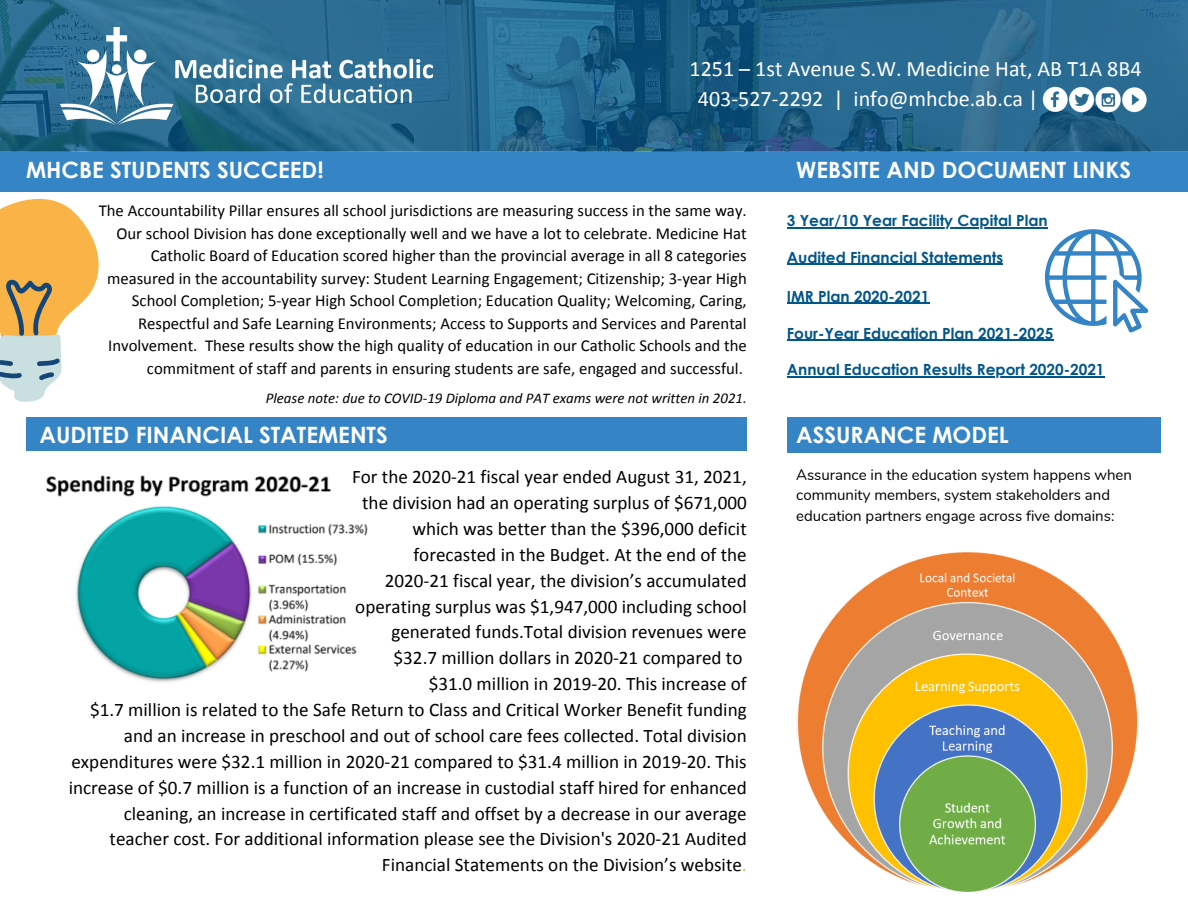
<style>
.page{position:relative;width:1188px;height:918px;background:#fff}
.page>*{position:absolute;margin:0;border:0;box-sizing:border-box;transform-origin:0 0}
.t1{font:700 22.5px "Century Gothic";color:#fff}
.t2{font:22.05px "Calibri";color:#fff}
.t3{font:19.2px/25.8px "Calibri";color:#000;text-align:right}
.t4{font:16.8px/22.5px "Calibri";color:#000;text-align:right}
.t5{font:700 15.3px "Century Gothic";color:#02568a}
.t6{font:15px/20.2px "Nunito";color:#000}
.t7{font:italic 14.85px "Calibri";color:#000}
.s1{color:#f4b123}
</style>
<div class="page">
<svg style="left:0;top:198px;width:99px;height:204px"></svg>
<div style="left:0;top:140px;width:1188px;height:52px;background:#3584c6"></div>
<img style="left:0;top:0;width:1188px;height:152px">
<img style="left:46px;top:475px;width:322px;height:207px">
<img style="left:60px;top:27px;width:373px;height:98px">
<div style="left:787px;top:417px;width:373px;height:36px;background:#3584c6"></div>
<img style="left:797px;top:552px;width:342px;height:340px">
<img style="left:1041px;top:86px;width:107px;height:28px">
<div style="left:26px;top:417px;width:721px;height:34px;background:#3584c6"></div>
<svg style="left:1045px;top:229px;width:103px;height:104px"></svg>
<hr style="left:787px;top:340px;width:266px;height:1px;background:#02568a">
<hr style="left:787px;top:264px;width:209px;height:1px;background:#02568a">
<hr style="left:787px;top:227px;width:261px;height:1px;background:#02568a">
<hr style="left:787px;top:303px;width:142px;height:1px;background:#02568a">
<hr style="left:787px;top:377px;width:318px;height:1px;background:#02568a">
<p class="t1" style="left:26px;top:155px;width:299px">MHCBE STUDENTS SUCCEED!</p>
<p class="t2" style="left:689px;top:59px;width:454px">1251 – 1st Avenue S.W. Medicine Hat, AB T1A 8B4</p>
<p class="t2" style="left:698px;top:90px;width:342px">403-527-2292 | info@mhcbe.ab.ca |</p>
<p class="t1" style="left:796px;top:155px;width:336px">WEBSITE AND DOCUMENT LINKS</p>
<p class="t4" style="left:99px;top:201px;width:650px">The Accountability Pillar ensures all school jurisdictions are measuring success in the same way.<br>Our school Division has done exceptionally well and we have a lot to celebrate. Medicine Hat Catholic Board of Education scored higher than the provincial average in all 8 categories measured in the accountability survey: Student Learning Engagement; Citizenship; 3-year High School Completion; 5-year High School Completion; Education Quality; Welcoming, Caring, Respectful and Safe Learning Environments; Access to Supports and Services and Parental Involvement. These results show the high quality of education in our Catholic Schools and the commitment of staff and parents in ensuring students are safe, engaged and successful.</p>
<p class="t7" style="left:266px;top:391px;width:482px">Please note: due to COVID-19 Diploma and PAT exams were not written in 2021.</p>
<p class="t1" style="left:39px;top:421px;width:350px">AUDITED FINANCIAL STATEMENTS</p>
<p class="t3" style="left:352px;top:466px;width:396px">For the 2020-21 fiscal year ended August 31, 2021,</p>
<p class="t3" style="left:362px;top:491px;width:386px">the division had an operating surplus of $671,000</p>
<p class="t3" style="left:412px;top:517px;width:336px">which was better than the $396,000 deficit</p>
<p class="t3" style="left:413px;top:543px;width:335px">forecasted in the Budget. At the end of the</p>
<p class="t3" style="left:385px;top:569px;width:363px">2020-21 fiscal year, the division’s accumulated</p>
<p class="t3" style="left:355px;top:595px;width:393px">operating surplus was $1,947,000 including school</p>
<p class="t3" style="left:391px;top:621px;width:357px">generated funds.Total division revenues were</p>
<p class="t3" style="left:394px;top:647px;width:350px">$32.7 million dollars in 2020-21 compared to</p>
<p class="t3" style="left:429px;top:673px;width:320px">$31.0 million in 2019-20. This increase of</p>
<p class="t3" style="left:69px;top:698px;width:680px">$1.7 million is related to the Safe Return to Class and Critical Worker Benefit funding and an increase in preschool and out of school care fees collected. Total division expenditures were $32.1 million in 2020-21 compared to $31.4 million in 2019-20. This increase of $0.7 million is a function of an increase in custodial staff hired for enhanced cleaning, an increase in certificated staff and offset by a decrease in our average teacher cost. For additional information please see the Division's 2020-21 Audited Financial Statements on the Division’s website<span class="s1">.</span></p>
<p class="t5" style="left:787px;top:211px;width:262px">3 Year/10 Year Facility Capital Plan</p>
<p class="t5" style="left:787px;top:247px;width:218px">Audited Financial Statements</p>
<p class="t5" style="left:787px;top:286px;width:144px">IMR Plan 2020-2021</p>
<p class="t5" style="left:787px;top:323px;width:268px">Four-Year Education Plan 2021-2025</p>
<p class="t5" style="left:787px;top:360px;width:319px">Annual Education Results Report 2020-2021</p>
<p class="t1" style="left:796px;top:420px;width:214px">ASSURANCE MODEL</p>
<p class="t6" style="left:796px;top:465px;width:337px">Assurance in the education system happens when community members, system stakeholders and education partners engage across five domains:</p>
</div>
